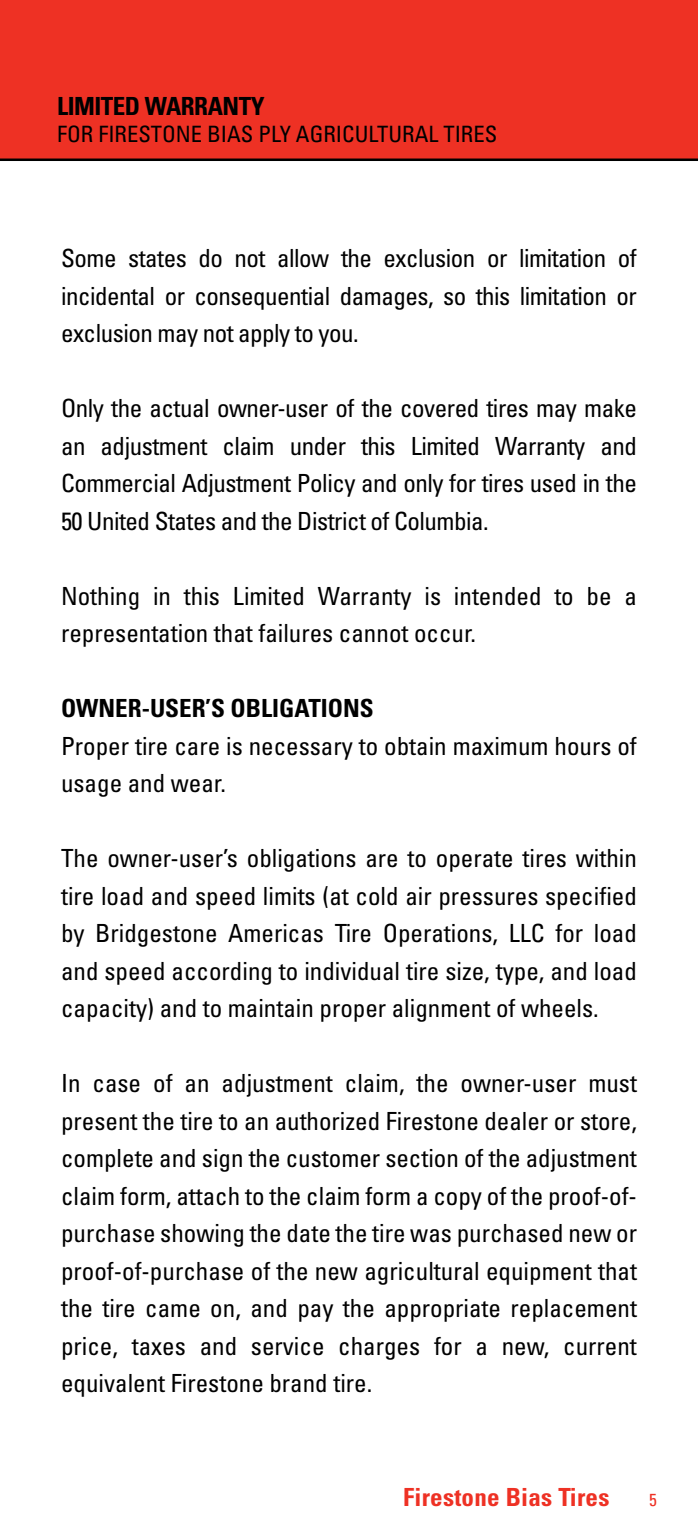
<style>
.page{position:relative;width:698px;height:1530px;background:#fff}
.page>*{position:absolute;margin:0;border:0;box-sizing:border-box;transform-origin:0 0}
.t1{font:condensed 25px/37.5px "Univers LT Std";color:#000;text-align:justify}
.t2{font:700 condensed 25px "Univers LT Std";color:#000}
.t3{font:700 condensed 25px "Univers LT Std";letter-spacing:.01em;color:#ee3124}
.t4{font:700 condensed 25px "Univers LT Std";letter-spacing:-.02em;color:#000}
.t5{font:condensed 22.5px "Univers LT Std";color:#000}
.t6{font:condensed 17.5px "Univers LT Std";color:#ee3124}
</style>
<div class="page">
<div style="left:0;top:0;width:698px;height:159px;background:#ee3124"></div>
<hr style="left:0;top:159px;width:698px;height:2px;background:#000">
<p class="t4" style="left:57px;top:90px;width:209px">LIMITED WARRANTY</p>
<p class="t5" style="left:57px;top:119px;width:441px">FOR FIRESTONE BIAS PLY AGRICULTURAL TIRES</p>
<p class="t1" style="left:61px;top:239px;width:577px">Some states do not allow the exclusion or limitation of incidental or consequential damages, so this limitation or exclusion may not apply to you.</p>
<p class="t1" style="left:61px;top:389px;width:577px">Only the actual owner-user of the covered tires may make an adjustment claim under this Limited Warranty and Commercial Adjustment Policy and only for tires used in the 50 United States and the District of Columbia.</p>
<p class="t1" style="left:61px;top:577px;width:577px">Nothing in this Limited Warranty is intended to be a representation that failures cannot occur.</p>
<p class="t2" style="left:61px;top:693px;width:314px">OWNER-USER’S OBLIGATIONS</p>
<p class="t1" style="left:61px;top:727px;width:577px">Proper tire care is necessary to obtain maximum hours of usage and wear.</p>
<p class="t1" style="left:61px;top:839px;width:577px">The owner-user’s obligations are to operate tires within tire load and speed limits (at cold air pressures specified by Bridgestone Americas Tire Operations, LLC for load and speed according to individual tire size, type, and load capacity) and to maintain proper alignment of wheels.</p>
<p class="t1" style="left:61px;top:1064px;width:577px">In case of an adjustment claim, the owner-user must present the tire to an authorized Firestone dealer or store, complete and sign the customer section of the adjustment claim form, attach to the claim form a copy of the proof-of&shy;purchase showing the date the tire was purchased new or proof-of-purchase of the new agricultural equipment that the tire came on, and pay the appropriate replacement price, taxes and service charges for a new, current equivalent Firestone brand tire.</p>
<p class="t3" style="left:403px;top:1482px;width:208px">Firestone Bias Tires</p>
<p class="t6" style="left:649px;top:1488px;width:9px">5</p>
</div>
